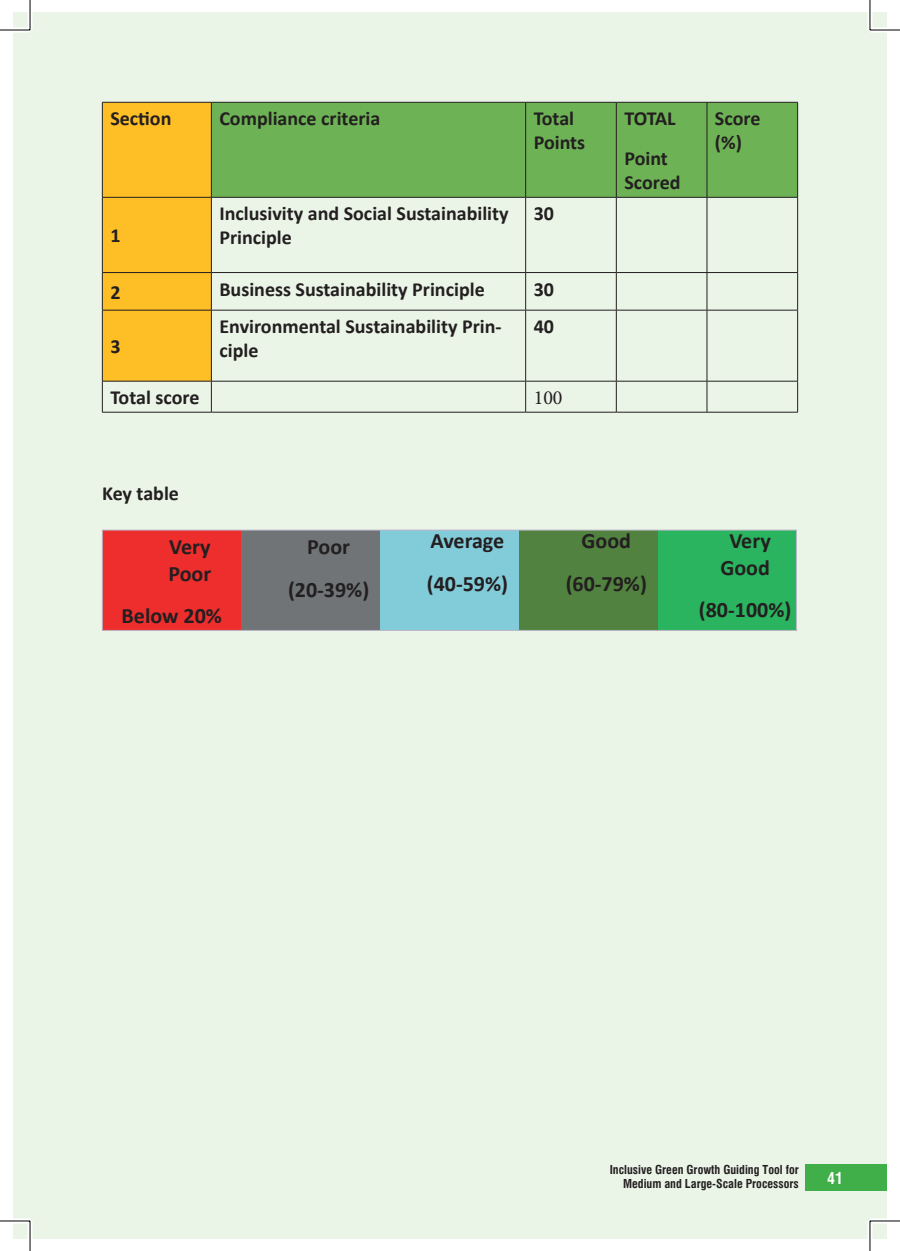
<style>
.page{position:relative;width:900px;height:1251px;background:#fff}
.page>*{position:absolute;margin:0;border:0;box-sizing:border-box;transform-origin:0 0}
.t1{font:700 22px/42.4px "Calibri";color:#231f20;text-align:center}
.t2{font:700 20px/24px "Calibri";color:#231f20}
.t3{font:20px "Minion Pro";color:#231f20}
.t4{font:700 condensed 16px "Swiss 721 BT";color:#fff}
.t5{font:700 condensed 12px/14.4px "Swiss 721 BT";color:#231f20;text-align:right}
</style>
<div class="page">
<div style="left:13px;top:13px;width:16px;height:1225px;background:#eaf4e7"></div>
<div style="left:29px;top:13px;width:857px;height:1225px;background:#eaf4e7"></div>
<div style="left:804px;top:1163px;width:82px;height:27px;background:#40ae49"></div>
<div style="left:103px;top:103px;width:108px;height:278px;background:#fdbe26"></div>
<div style="left:212px;top:103px;width:584px;height:94px;background:#6db255"></div>
<hr style="left:102px;top:102px;width:109px;height:1px;background:#231f20">
<hr style="left:102px;top:103px;width:1px;height:94px;background:#231f20">
<hr style="left:211px;top:102px;width:314px;height:1px;background:#231f20">
<hr style="left:211px;top:103px;width:1px;height:94px;background:#231f20">
<hr style="left:525px;top:102px;width:91px;height:1px;background:#231f20">
<hr style="left:525px;top:103px;width:1px;height:94px;background:#231f20">
<hr style="left:616px;top:102px;width:90px;height:1px;background:#231f20">
<hr style="left:615px;top:103px;width:1px;height:94px;background:#231f20">
<hr style="left:706px;top:102px;width:91px;height:1px;background:#231f20">
<hr style="left:706px;top:103px;width:1px;height:94px;background:#231f20">
<hr style="left:796px;top:103px;width:1px;height:94px;background:#231f20">
<hr style="left:102px;top:197px;width:109px;height:1px;background:#231f20">
<hr style="left:102px;top:198px;width:1px;height:74px;background:#231f20">
<hr style="left:211px;top:197px;width:314px;height:1px;background:#231f20">
<hr style="left:211px;top:198px;width:1px;height:74px;background:#231f20">
<hr style="left:525px;top:197px;width:91px;height:1px;background:#231f20">
<hr style="left:525px;top:198px;width:1px;height:74px;background:#231f20">
<hr style="left:616px;top:197px;width:90px;height:1px;background:#231f20">
<hr style="left:615px;top:198px;width:1px;height:74px;background:#231f20">
<hr style="left:706px;top:197px;width:91px;height:1px;background:#231f20">
<hr style="left:706px;top:198px;width:1px;height:74px;background:#231f20">
<hr style="left:796px;top:198px;width:1px;height:74px;background:#231f20">
<hr style="left:102px;top:272px;width:109px;height:1px;background:#231f20">
<hr style="left:102px;top:273px;width:1px;height:37px;background:#231f20">
<hr style="left:211px;top:272px;width:314px;height:1px;background:#231f20">
<hr style="left:211px;top:273px;width:1px;height:37px;background:#231f20">
<hr style="left:525px;top:272px;width:91px;height:1px;background:#231f20">
<hr style="left:525px;top:273px;width:1px;height:37px;background:#231f20">
<hr style="left:616px;top:272px;width:90px;height:1px;background:#231f20">
<hr style="left:615px;top:273px;width:1px;height:37px;background:#231f20">
<hr style="left:706px;top:272px;width:91px;height:1px;background:#231f20">
<hr style="left:706px;top:273px;width:1px;height:37px;background:#231f20">
<hr style="left:796px;top:273px;width:1px;height:37px;background:#231f20">
<hr style="left:102px;top:310px;width:109px;height:1px;background:#231f20">
<hr style="left:102px;top:310px;width:1px;height:71px;background:#231f20">
<hr style="left:211px;top:310px;width:314px;height:1px;background:#231f20">
<hr style="left:211px;top:310px;width:1px;height:71px;background:#231f20">
<hr style="left:525px;top:310px;width:91px;height:1px;background:#231f20">
<hr style="left:525px;top:310px;width:1px;height:71px;background:#231f20">
<hr style="left:616px;top:310px;width:90px;height:1px;background:#231f20">
<hr style="left:615px;top:310px;width:1px;height:71px;background:#231f20">
<hr style="left:706px;top:310px;width:91px;height:1px;background:#231f20">
<hr style="left:706px;top:310px;width:1px;height:71px;background:#231f20">
<hr style="left:796px;top:310px;width:1px;height:71px;background:#231f20">
<hr style="left:102px;top:381px;width:109px;height:1px;background:#231f20">
<hr style="left:102px;top:381px;width:1px;height:31px;background:#231f20">
<hr style="left:211px;top:381px;width:314px;height:1px;background:#231f20">
<hr style="left:211px;top:381px;width:1px;height:31px;background:#231f20">
<hr style="left:525px;top:381px;width:91px;height:1px;background:#231f20">
<hr style="left:525px;top:381px;width:1px;height:31px;background:#231f20">
<hr style="left:616px;top:381px;width:90px;height:1px;background:#231f20">
<hr style="left:615px;top:381px;width:1px;height:31px;background:#231f20">
<hr style="left:706px;top:381px;width:91px;height:1px;background:#231f20">
<hr style="left:706px;top:381px;width:1px;height:31px;background:#231f20">
<hr style="left:796px;top:381px;width:1px;height:31px;background:#231f20">
<hr style="left:102px;top:412px;width:109px;height:1px;background:#231f20">
<hr style="left:211px;top:412px;width:314px;height:1px;background:#231f20">
<hr style="left:525px;top:412px;width:91px;height:1px;background:#231f20">
<hr style="left:616px;top:412px;width:90px;height:1px;background:#231f20">
<hr style="left:706px;top:412px;width:91px;height:1px;background:#231f20">
<div style="left:102px;top:530px;width:139px;height:100px;background:#ee2d2d"></div>
<div style="left:241px;top:530px;width:139px;height:100px;background:#707476"></div>
<div style="left:380px;top:530px;width:138px;height:100px;background:#82cbd9"></div>
<div style="left:518px;top:530px;width:139px;height:100px;background:#51823f"></div>
<div style="left:657px;top:530px;width:139px;height:100px;background:#2bb45f"></div>
<hr style="left:102px;top:530px;width:139px;height:1px;background:#bdb8ca">
<hr style="left:102px;top:530px;width:1px;height:100px;background:#bdb8ca">
<hr style="left:241px;top:530px;width:139px;height:1px;background:#bdb8ca">
<hr style="left:380px;top:530px;width:138px;height:1px;background:#bdb8ca">
<hr style="left:518px;top:530px;width:139px;height:1px;background:#bdb8ca">
<hr style="left:657px;top:530px;width:139px;height:1px;background:#bdb8ca">
<hr style="left:795px;top:530px;width:1px;height:100px;background:#bdb8ca">
<hr style="left:102px;top:630px;width:139px;height:1px;background:#bdb8ca">
<hr style="left:241px;top:630px;width:139px;height:1px;background:#bdb8ca">
<hr style="left:380px;top:630px;width:138px;height:1px;background:#bdb8ca">
<hr style="left:518px;top:630px;width:139px;height:1px;background:#bdb8ca">
<hr style="left:657px;top:630px;width:139px;height:1px;background:#bdb8ca">
<svg style="left:0;top:28px;width:30px;height:5px"></svg>
<svg style="left:870px;top:28px;width:29px;height:5px"></svg>
<svg style="left:0;top:1218px;width:30px;height:5px"></svg>
<svg style="left:870px;top:1218px;width:29px;height:5px"></svg>
<svg style="left:28px;top:0;width:4px;height:30px"></svg>
<svg style="left:28px;top:1221px;width:4px;height:30px"></svg>
<svg style="left:867px;top:0;width:5px;height:30px"></svg>
<svg style="left:867px;top:1221px;width:5px;height:30px"></svg>
<hr style="left:0;top:30px;width:30px;height:1px;background:#000">
<hr style="left:869px;top:30px;width:30px;height:1px;background:#000">
<hr style="left:0;top:1220px;width:30px;height:1px;background:#000">
<hr style="left:869px;top:1220px;width:30px;height:1px;background:#000">
<hr style="left:30px;top:0;width:1px;height:30px;background:#000">
<hr style="left:30px;top:1221px;width:1px;height:30px;background:#000">
<hr style="left:869px;top:0;width:1px;height:30px;background:#000">
<hr style="left:869px;top:1221px;width:1px;height:30px;background:#000">
<p class="t2" style="left:110px;top:107px;width:63px">Section</p>
<p class="t2" style="left:219px;top:107px;width:162px">Compliance criteria</p>
<p class="t2" style="left:533px;top:107px;width:53px">Total<br>Points</p>
<p class="t2" style="left:624px;top:99px;width:53px;line-height:40px">TOTAL<br>Point</p>
<p class="t2" style="left:624px;top:171px;width:58px">Scored</p>
<p class="t2" style="left:110px;top:224px;width:12px">1</p>
<p class="t2" style="left:219px;top:202px;width:290px">Inclusivity and Social Sustainability<br>Principle</p>
<p class="t2" style="left:533px;top:202px;width:22px">30</p>
<p class="t2" style="left:110px;top:280px;width:12px">2</p>
<p class="t2" style="left:219px;top:277px;width:267px">Business Sustainability Principle</p>
<p class="t2" style="left:533px;top:277px;width:22px">30</p>
<p class="t2" style="left:110px;top:334px;width:12px">3</p>
<p class="t2" style="left:219px;top:314px;width:283px">Environmental Sustainability Prin&shy;ciple</p>
<p class="t2" style="left:533px;top:314px;width:22px">40</p>
<p class="t2" style="left:110px;top:385px;width:90px">Total score</p>
<p class="t3" style="left:533px;top:384px;width:30px">100</p>
<p class="t2" style="left:714px;top:107px;width:47px">Score (%)</p>
<p class="t2" style="left:102px;top:482px;width:78px">Key table</p>
<p class="t1" style="left:168px;top:533px;width:44px;line-height:26.4px;text-align:left">Very<br>Poor</p>
<p class="t1" style="left:121px;top:594px;width:102px">Below 20%</p>
<p class="t1" style="left:288px;top:525px;width:83px">Poor (20-39%)</p>
<p class="t1" style="left:426px;top:519px;width:83px;text-align:left">Average (40-59%)</p>
<p class="t1" style="left:565px;top:519px;width:83px">Good (60-79%)</p>
<p class="t1" style="left:720px;top:527px;width:52px;line-height:26.4px">Very<br>Good</p>
<p class="t1" style="left:698px;top:588px;width:94px">(80-100%)</p>
<p class="t5" style="left:609px;top:1162px;width:191px">Inclusive Green Growth Guiding Tool for<br>Medium and Large-Scale Processors</p>
<p class="t4" style="left:826px;top:1168px;width:17px">41</p>
</div>
